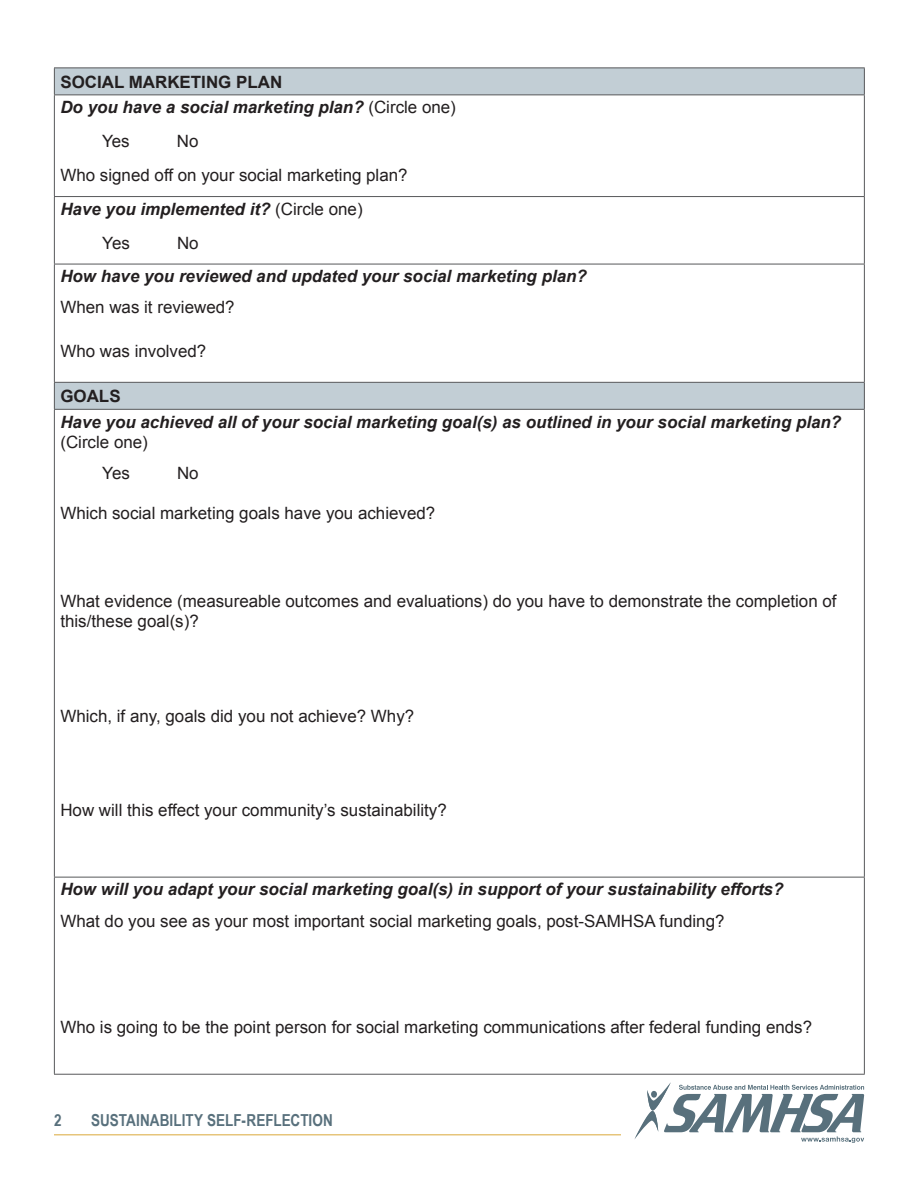
<style>
.page{position:relative;width:918px;height:1188px;background:#fff}
.page>*{position:absolute;margin:0;border:0;box-sizing:border-box;transform-origin:0 0}
.Body_Copy{font:16.95px/20.2px "Arial";color:#231f20}
.Body_Copy-2{font:italic 700 16.95px/20.2px "Arial";color:#231f20}
.Body_Copy-3{font:700 16.95px "Arial";color:#231f20}
.t1{font:700 16.5px "Arial Narrow";letter-spacing:.005em;color:#58707c}
.s1{font-weight:400;font-style:normal}
</style>
<div class="page">
<svg style="left:634px;top:1082px;width:230px;height:61px"></svg>
<hr style="left:54px;top:1134px;width:567px;height:2px;background:#e6c57b">
<svg style="left:55px;top:69px;width:809px;height:340px"></svg>
<hr style="left:54px;top:878px;width:1px;height:196px;background:#57585a">
<hr style="left:864px;top:878px;width:1px;height:196px;background:#57585a">
<hr style="left:54px;top:68px;width:811px;height:1px;background:#57585a">
<svg style="left:54px;top:68px;width:1px;height:26px"></svg>
<svg style="left:864px;top:68px;width:1px;height:26px"></svg>
<hr style="left:54px;top:94px;width:811px;height:1px;background:#57585a">
<hr style="left:54px;top:95px;width:1px;height:101px;background:#57585a">
<hr style="left:864px;top:95px;width:1px;height:101px;background:#57585a">
<hr style="left:54px;top:196px;width:811px;height:1px;background:#57585a">
<hr style="left:54px;top:197px;width:1px;height:67px;background:#57585a">
<hr style="left:864px;top:197px;width:1px;height:67px;background:#57585a">
<hr style="left:54px;top:264px;width:811px;height:1px;background:#57585a">
<hr style="left:54px;top:264px;width:1px;height:118px;background:#57585a">
<hr style="left:864px;top:264px;width:1px;height:118px;background:#57585a">
<hr style="left:54px;top:382px;width:811px;height:1px;background:#57585a">
<svg style="left:54px;top:383px;width:1px;height:26px"></svg>
<svg style="left:864px;top:383px;width:1px;height:26px"></svg>
<hr style="left:54px;top:409px;width:811px;height:1px;background:#57585a">
<hr style="left:54px;top:410px;width:1px;height:467px;background:#57585a">
<hr style="left:864px;top:410px;width:1px;height:467px;background:#57585a">
<hr style="left:54px;top:877px;width:811px;height:1px;background:#57585a">
<hr style="left:54px;top:1074px;width:811px;height:1px;background:#57585a">
<p class="Body_Copy-3" style="left:60px;top:70px;width:223px">SOCIAL MARKETING PLAN</p>
<p class="Body_Copy-2" style="left:60px;top:98px;width:397px">Do you have a social marketing plan? <span class="s1">(Circle one)</span></p>
<p class="Body_Copy" style="left:102px;top:131px;width:29px">Yes</p>
<p class="Body_Copy" style="left:177px;top:131px;width:23px">No</p>
<p class="Body_Copy" style="left:60px;top:165px;width:349px">Who signed off on your social marketing plan?</p>
<p class="Body_Copy-2" style="left:60px;top:199px;width:304px">Have you implemented it? <span class="s1">(Circle one)</span></p>
<p class="Body_Copy" style="left:102px;top:233px;width:29px">Yes</p>
<p class="Body_Copy" style="left:177px;top:233px;width:23px">No</p>
<p class="Body_Copy-2" style="left:60px;top:267px;width:528px">How have you reviewed and updated your social marketing plan?</p>
<p class="Body_Copy" style="left:60px;top:298px;width:176px">When was it reviewed?</p>
<p class="Body_Copy" style="left:60px;top:341px;width:148px">Who was involved?</p>
<p class="Body_Copy-3" style="left:60px;top:385px;width:62px">GOALS</p>
<p class="Body_Copy-2" style="left:60px;top:412px;width:782px">Have you achieved all of your social marketing goal(s) as outlined in your social marketing plan? <span class="s1">(Circle one)</span></p>
<p class="Body_Copy" style="left:102px;top:463px;width:29px">Yes</p>
<p class="Body_Copy" style="left:177px;top:463px;width:23px">No</p>
<p class="Body_Copy" style="left:60px;top:504px;width:376px">Which social marketing goals have you achieved?</p>
<p class="Body_Copy" style="left:60px;top:591px;width:778px">What evidence (measureable outcomes and evaluations) do you have to demonstrate the completion of this/these goal(s)?</p>
<p class="Body_Copy" style="left:60px;top:706px;width:355px">Which, if any, goals did you not achieve? Why?</p>
<p class="Body_Copy" style="left:60px;top:801px;width:388px">How will this effect your community’s sustainability?</p>
<p class="Body_Copy-2" style="left:60px;top:880px;width:725px">How will you adapt your social marketing goal(s) in support of your sustainability efforts?</p>
<p class="Body_Copy" style="left:60px;top:911px;width:666px">What do you see as your most important social marketing goals, post-SAMHSA funding?</p>
<p class="Body_Copy" style="left:60px;top:1017px;width:753px">Who is going to be the point person for social marketing communications after federal funding ends?</p>
<p class="t1" style="left:54px;top:1107px;width:9px">2</p>
<p class="t1" style="left:91px;top:1107px;width:243px">SUSTAINABILITY SELF-REFLECTION</p>
</div>
